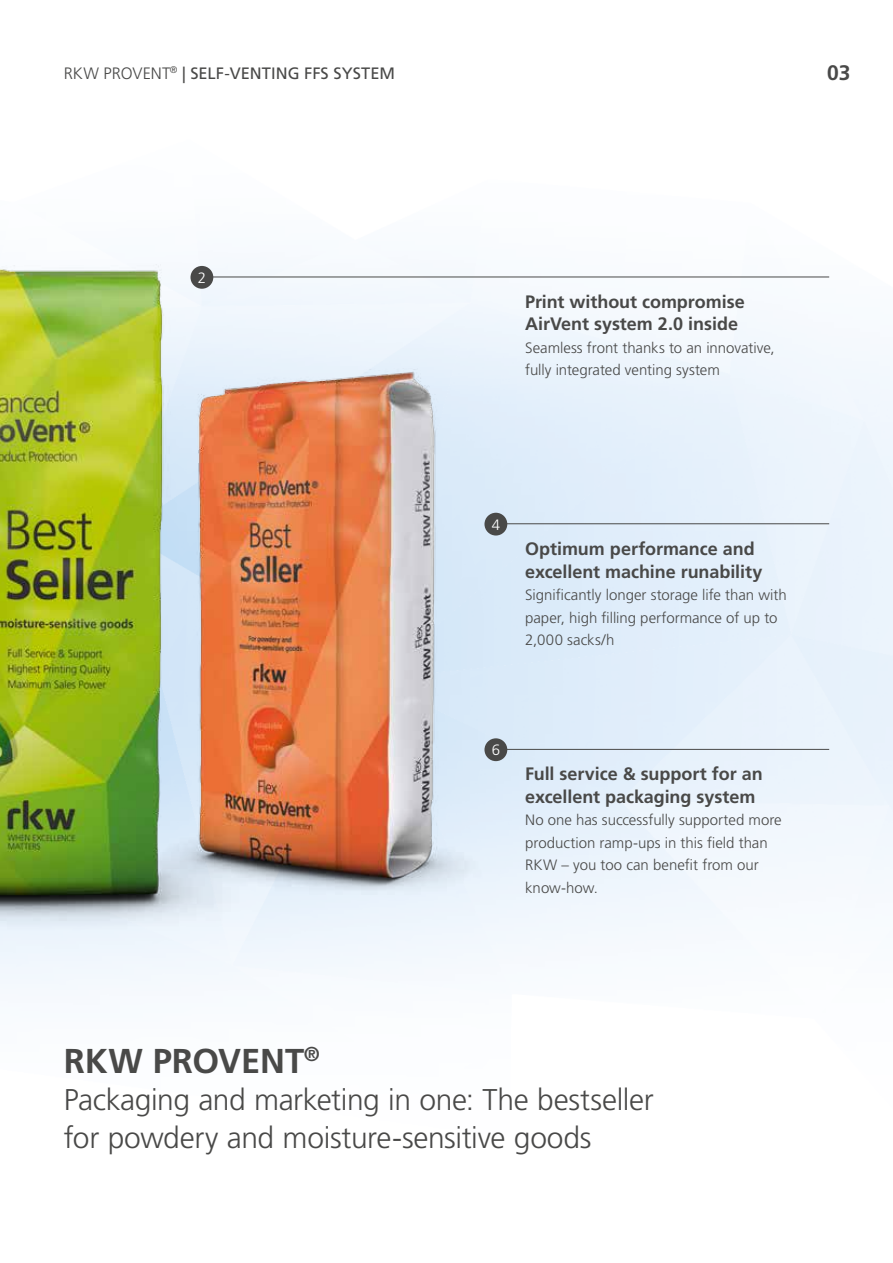
<style>
.page{position:relative;width:893px;height:1263px;background:#fff}
.page>*{position:absolute;margin:0;border:0;box-sizing:border-box;transform-origin:0 0}
.t1{font:700 34.5px "Frutiger LT Pro";letter-spacing:-.005em;color:#494948}
.t2{font:300 30px/37.5px "Frutiger LT Pro";letter-spacing:-.015em;color:#494948}
.t3{font:700 21px "Frutiger LT Pro";color:#494948}
.t4{font:700 18px/22.5px "Frutiger LT Pro";letter-spacing:-.005em;color:#494948}
.t5{font:16.5px "Frutiger LT Pro";letter-spacing:.005em;color:#494948}
.t6{font:300 15px/22.5px "Frutiger LT Pro";color:#494948}
.t7{font:300 15px "Frutiger LT Pro";color:#fff}
.s1{font-weight:300}
</style>
<div class="page">
<img style="left:0;top:222px;width:526px;height:738px">
<hr style="left:202px;top:277px;width:627px;height:1px;background:#494948">
<div style="left:190px;top:266px;width:23px;height:23px;background:#494948;border-radius:50%"></div>
<hr style="left:496px;top:523px;width:333px;height:1px;background:#494948">
<div style="left:484px;top:513px;width:23px;height:22px;background:#494948;border-radius:50%"></div>
<hr style="left:496px;top:749px;width:333px;height:1px;background:#494948">
<div style="left:484px;top:738px;width:23px;height:23px;background:#494948;border-radius:50%"></div>
<p class="t5" style="left:64px;top:64px;width:333px"><span class="s1">RKW PROVENT</span><sup>®</sup> | SELF-VENTING FFS SYSTEM</p>
<h3 class="t3" style="left:827px;top:60px;width:25px">03</h3>
<p class="t7" style="left:198px;top:269px;width:10px">2</p>
<p class="t4" style="left:525px;top:290px;width:221px">Print without compromise<br>AirVent system 2.0 inside</p>
<p class="t6" style="left:525px;top:336px;width:251px">Seamless front thanks to an innovative, fully integrated venting system</p>
<p class="t7" style="left:492px;top:516px;width:10px">4</p>
<p class="t4" style="left:525px;top:538px;width:239px">Optimum performance and excellent machine runability</p>
<p class="t6" style="left:525px;top:584px;width:263px">Significantly longer storage life than with paper, high filling performance of up to<br>2,000 sacks/h</p>
<p class="t7" style="left:492px;top:741px;width:10px">6</p>
<p class="t4" style="left:525px;top:763px;width:239px">Full service &amp; support for an excellent packaging system</p>
<p class="t6" style="left:525px;top:809px;width:258px">No one has successfully supported more production ramp-ups in this field than<br>RKW – you too can benefit from our know-how.</p>
<h1 class="t1" style="left:64px;top:1040px;width:257px">RKW PROVENT<sup>®</sup></h1>
<h2 class="t2" style="left:64px;top:1081px;width:592px">Packaging and marketing in one: The bestseller for powdery and moisture-sensitive goods</h2>
</div>
